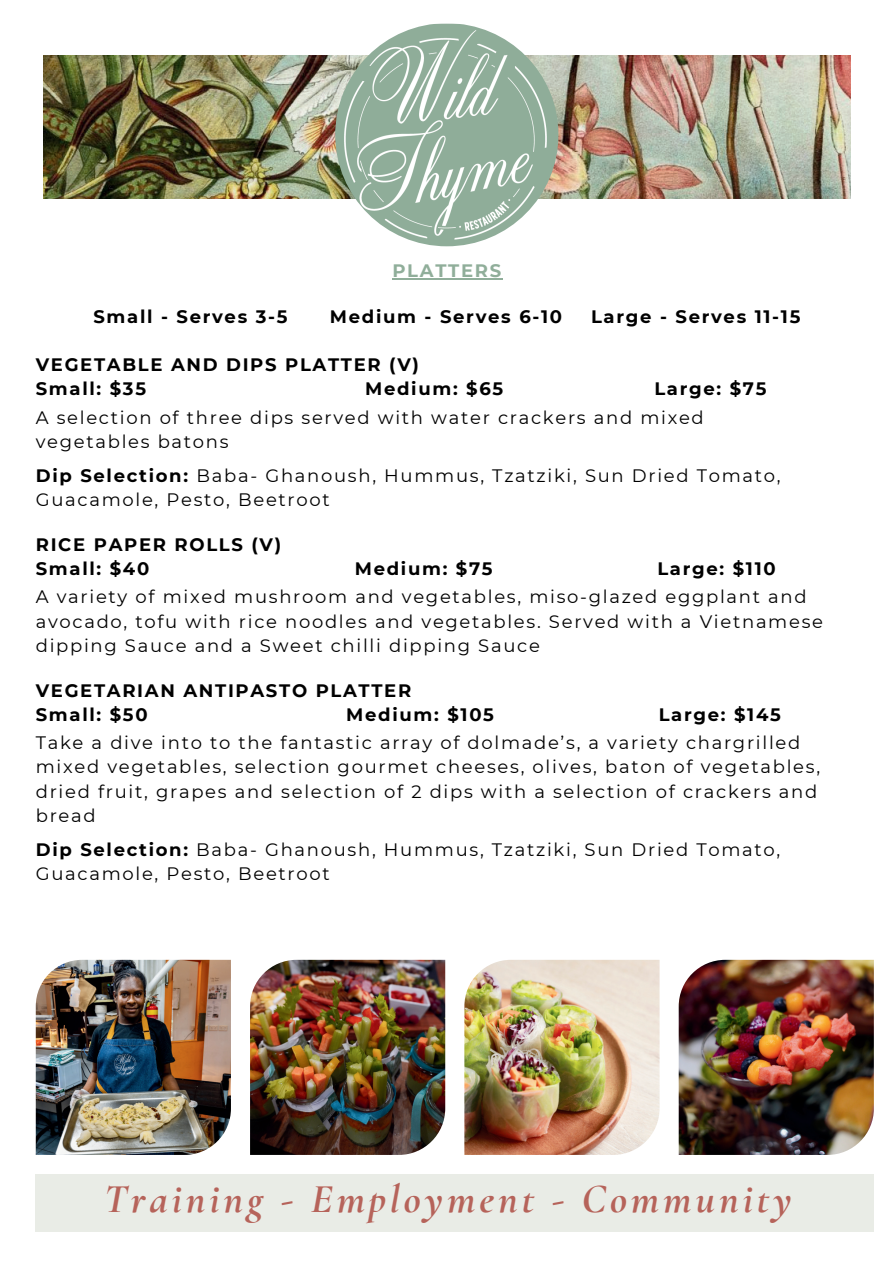
<style>
.page{position:relative;width:894px;height:1264px;background:#fff}
.page>*{position:absolute;margin:0;border:0;box-sizing:border-box;transform-origin:0 0}
.t1{font:italic 700 41.4px "Cormorant Garamond";letter-spacing:.095em;color:#b6635a}
.t2{font:18px/24.3px "Montserrat";letter-spacing:.095em;color:#000}
.t3{font:700 18px/24.3px "Montserrat";letter-spacing:.095em;color:#000}
.t4{font:700 18px "Montserrat";letter-spacing:.095em;color:#90ae9a}
.s1{font-weight:700}
</style>
<div class="page">
<img style="left:43px;top:55px;width:807px;height:143px">
<img style="left:335px;top:23px;width:223px;height:223px;border-radius:50%">
<img style="left:36px;top:959px;width:195px;height:195px">
<img style="left:250px;top:959px;width:195px;height:195px">
<img style="left:464px;top:960px;width:195px;height:194px">
<img style="left:678px;top:959px;width:195px;height:195px">
<div style="left:36px;top:1174px;width:837px;height:57px;background:#e9ece6"></div>
<hr style="left:392px;top:278px;width:111px;height:1px;background:#90ae9a">
<p class="t4" style="left:392px;top:258px;width:110px">PLATTERS</p>
<p class="t3" style="left:93px;top:304px;width:195px">Small - Serves 3-5</p>
<p class="t3" style="left:330px;top:304px;width:234px">Medium - Serves 6-10</p>
<p class="t3" style="left:591px;top:304px;width:211px">Large - Serves 11-15</p>
<p class="t3" style="left:36px;top:351px;width:384px">VEGETABLE AND DIPS PLATTER (V)<br>Small: $35</p>
<p class="t3" style="left:365px;top:376px;width:140px">Medium: $65</p>
<p class="t3" style="left:654px;top:376px;width:114px">Large: $75</p>
<p class="t2" style="left:36px;top:404px;width:669px">A selection of three dips served with water crackers and mixed vegetables batons</p>
<p class="t2" style="left:36px;top:463px;width:746px"><span class="s1">Dip Selection:</span> Baba- Ghanoush, Hummus, Tzatziki, Sun Dried Tomato,<br>Guacamole, Pesto, Beetroot</p>
<p class="t3" style="left:36px;top:531px;width:247px">RICE PAPER ROLLS (V)<br>Small: $40</p>
<p class="t3" style="left:354px;top:555px;width:139px">Medium: $75</p>
<p class="t3" style="left:657px;top:555px;width:120px">Large: $110</p>
<p class="t2" style="left:36px;top:584px;width:788px">A variety of mixed mushroom and vegetables, miso-glazed eggplant and avocado, tofu with rice noodles and vegetables. Served with a Vietnamese dipping Sauce and a Sweet chilli dipping Sauce</p>
<p class="t3" style="left:36px;top:677px;width:377px">VEGETARIAN ANTIPASTO PLATTER<br>Small: $50</p>
<p class="t3" style="left:346px;top:701px;width:149px">Medium: $105</p>
<p class="t3" style="left:658px;top:701px;width:124px">Large: $145</p>
<p class="t2" style="left:36px;top:729px;width:785px">Take a dive into to the fantastic array of dolmade’s, a variety chargrilled mixed vegetables, selection gourmet cheeses, olives, baton of vegetables, dried fruit, grapes and selection of 2 dips with a selection of crackers and bread</p>
<p class="t2" style="left:36px;top:836px;width:746px"><span class="s1">Dip Selection:</span> Baba- Ghanoush, Hummus, Tzatziki, Sun Dried Tomato,<br>Guacamole, Pesto, Beetroot</p>
<h1 class="t1" style="left:104px;top:1173px;width:689px">Training - Employment - Community</h1>
</div>
